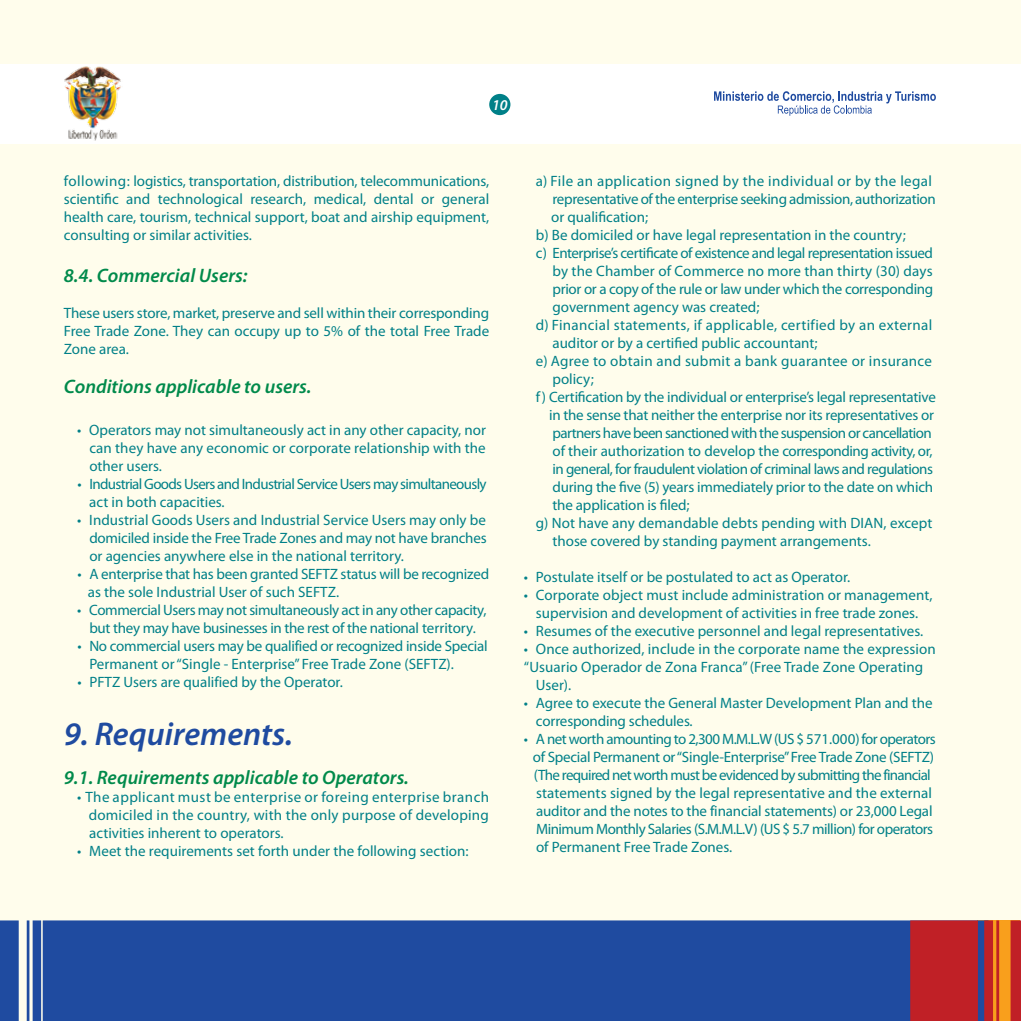
<style>
.page{position:relative;width:1021px;height:1021px;background:#fff}
.page>*{position:absolute;margin:0;border:0;box-sizing:border-box;transform-origin:0 0}
.t1{font:italic 600 33px "Myriad Pro";color:#1f4ba0}
.t2{font:italic 600 19.5px "Myriad Pro";color:#008a4b}
.t3{font:15px/18px "Myriad Pro";letter-spacing:-.005em;color:#008088;text-align:justify}
.t4{font:15px/18px "Myriad Pro";letter-spacing:-.025em;color:#008088;text-align:center}
.t5{font:15px "Myriad Pro";letter-spacing:.025em;color:#008088}
.t6{font:15px/18px "Myriad Pro";letter-spacing:-.045em;color:#008088}
.t7{font:15px "Myriad Pro";letter-spacing:-.03em;color:#008088}
.t8{font:15px "Myriad Pro";letter-spacing:-.035em;color:#008088}
.t9{font:15px "Myriad Pro";letter-spacing:-.04em;color:#008088}
.t10{font:15px "Myriad Pro";letter-spacing:.02em;color:#008088}
.t11{font:italic 600 15px "Myriad Pro";color:#fff}
</style>
<div class="page">
<div style="left:0;top:0;width:1020px;height:1020px;background:#fffdec"></div>
<div style="left:0;top:64px;width:1020px;height:79px;background:#fff"></div>
<div style="left:0;top:920px;width:910px;height:100px;background:#1f4ba0"></div>
<svg style="left:910px;top:920px;width:111px;height:100px;background:#bd332c"></svg>
<svg style="left:714px;top:91px;width:221px;height:25px"></svg>
<div style="left:489px;top:94px;width:21px;height:21px;background:#008088;border-radius:50%"></div>
<p class="t11" style="left:492px;top:95px;width:17px">10</p>
<p class="t3" style="left:64px;top:171px;width:427px">following: logistics, transportation, distribution, telecommunications, scientific and technological research, medical, dental or general health care, tourism, technical support, boat and airship equipment, consulting or similar activities.</p>
<h2 class="t2" style="left:64px;top:263px;width:185px">8.4. Commercial Users:</h2>
<p class="t3" style="left:64px;top:303px;width:427px">These users store, market, preserve and sell within their corresponding Free Trade Zone. They can occupy up to 5% of the total Free Trade Zone area.</p>
<h2 class="t2" style="left:64px;top:374px;width:249px">Conditions applicable to users.</h2>
<p class="t3" style="left:89px;top:420px;width:398px;text-indent:-12px">• Operators may not simultaneously act in any other capacity, nor can they have any economic or corporate relationship with the other users.</p>
<p class="t6" style="left:89px;top:474px;width:399px;text-indent:-12px">• Industrial Goods Users and Industrial Service Users may simultaneously act in both capacities.</p>
<p class="t3" style="left:89px;top:510px;width:399px;text-indent:-12px">• Industrial Goods Users and Industrial Service Users may only be domiciled inside the Free Trade Zones and may not have branches or agencies anywhere else in the national territory.</p>
<p class="t3" style="left:88px;top:564px;width:403px;text-indent:-11px">• A enterprise that has been granted SEFTZ status will be recognized as the sole Industrial User of such SEFTZ.</p>
<p class="t4" style="left:77px;top:600px;width:410px">• Commercial Users may not simultaneously act in any other capacity, but they may have businesses in the rest of the national territory.</p>
<p class="t3" style="left:89px;top:636px;width:400px;text-indent:-12px">• No commercial users may be qualified or recognized inside Special<br>Permanent or “Single - Enterprise” Free Trade Zone (SEFTZ).</p>
<p class="t3" style="left:77px;top:672px;width:267px">• PFTZ Users are qualified by the Operator.</p>
<h1 class="t1" style="left:64px;top:712px;width:231px">9. Requirements.</h1>
<h2 class="t2" style="left:64px;top:764px;width:346px">9.1. Requirements applicable to Operators.</h2>
<p class="t3" style="left:89px;top:787px;width:402px;text-indent:-11px">• The applicant must be enterprise or foreing enterprise branch domiciled in the country, with the only purpose of developing activities inherent to operators.</p>
<p class="t3" style="left:77px;top:841px;width:393px">• Meet the requirements set forth under the following section:</p>
<p class="t5" style="left:536px;top:171px;width:397px">a) File an application signed by the individual or by the legal</p>
<p class="t3" style="left:552px;top:189px;width:385px">representative of the enterprise seeking admission, authorization</p>
<p class="t3" style="left:551px;top:207px;width:99px">or qualification;</p>
<p class="t3" style="left:536px;top:225px;width:371px">b) Be domiciled or have legal representation in the country;</p>
<p class="t7" style="left:536px;top:243px;width:398px">c) Enterprise’s certificate of existence and legal representation issued</p>
<p class="t3" style="left:552px;top:261px;width:381px">by the Chamber of Commerce no more than thirty (30) days</p>
<p class="t3" style="left:552px;top:279px;width:382px">prior or a copy of the rule or law under which the corresponding</p>
<p class="t3" style="left:552px;top:297px;width:208px">government agency was created;</p>
<p class="t5" style="left:536px;top:315px;width:398px">d) Financial statements, if applicable, certified by an external</p>
<p class="t3" style="left:552px;top:333px;width:267px">auditor or by a certified public accountant;</p>
<p class="t10" style="left:536px;top:351px;width:397px">e) Agree to obtain and submit a bank guarantee or insurance</p>
<p class="t3" style="left:552px;top:369px;width:43px">policy;</p>
<p class="t3" style="left:536px;top:387px;width:401px">f) Certification by the individual or enterprise’s legal representative</p>
<p class="t3" style="left:549px;top:405px;width:386px">in the sense that neither the enterprise nor its representatives or</p>
<p class="t9" style="left:552px;top:423px;width:381px">partners have been sanctioned with the suspension or cancellation</p>
<p class="t3" style="left:552px;top:441px;width:381px">of their authorization to develop the corresponding activity, or,</p>
<p class="t8" style="left:552px;top:459px;width:382px">in general, for fraudulent violation of criminal laws and regulations</p>
<p class="t3" style="left:552px;top:477px;width:382px">during the five (5) years immediately prior to the date on which</p>
<p class="t3" style="left:552px;top:495px;width:139px">the application is filed;</p>
<p class="t3" style="left:536px;top:513px;width:398px">g) Not have any demandable debts pending with DIAN, except</p>
<p class="t3" style="left:552px;top:531px;width:320px">those covered by standing payment arrangements.</p>
<p class="t3" style="left:524px;top:567px;width:328px">• Postulate itself or be postulated to act as Operator.</p>
<p class="t3" style="left:524px;top:585px;width:410px;text-align:center">• Corporate object must include administration or management, supervision and development of activities in free trade zones.</p>
<p class="t3" style="left:524px;top:621px;width:401px">• Resumes of the executive personnel and legal representatives.</p>
<p class="t3" style="left:524px;top:639px;width:413px">• Once authorized, include in the corporate name the expression</p>
<p class="t3" style="left:524px;top:657px;width:401px">“Usuario Operador de Zona Franca” (Free Trade Zone Operating</p>
<p class="t3" style="left:536px;top:675px;width:37px">User).</p>
<p class="t3" style="left:536px;top:693px;width:398px;text-indent:-12px">• Agree to execute the General Master Development Plan and the corresponding schedules.</p>
<p class="t3" style="left:532px;top:729px;width:404px;text-align:left;text-indent:-9px">• A net worth amounting to 2,300 M.M.L.W (US $ 571.000) for operators of Special Permanent or “Single-Enterprise” Free Trade Zone (SEFTZ) (The required net worth must be evidenced by submitting the financial statements signed by the legal representative and the external auditor and the notes to the financial statements) or 23,000 Legal Minimum Monthly Salaries (S.M.M.L.V) (US $ 5.7 million) for operators of Permanent Free Trade Zones.</p>
</div>
